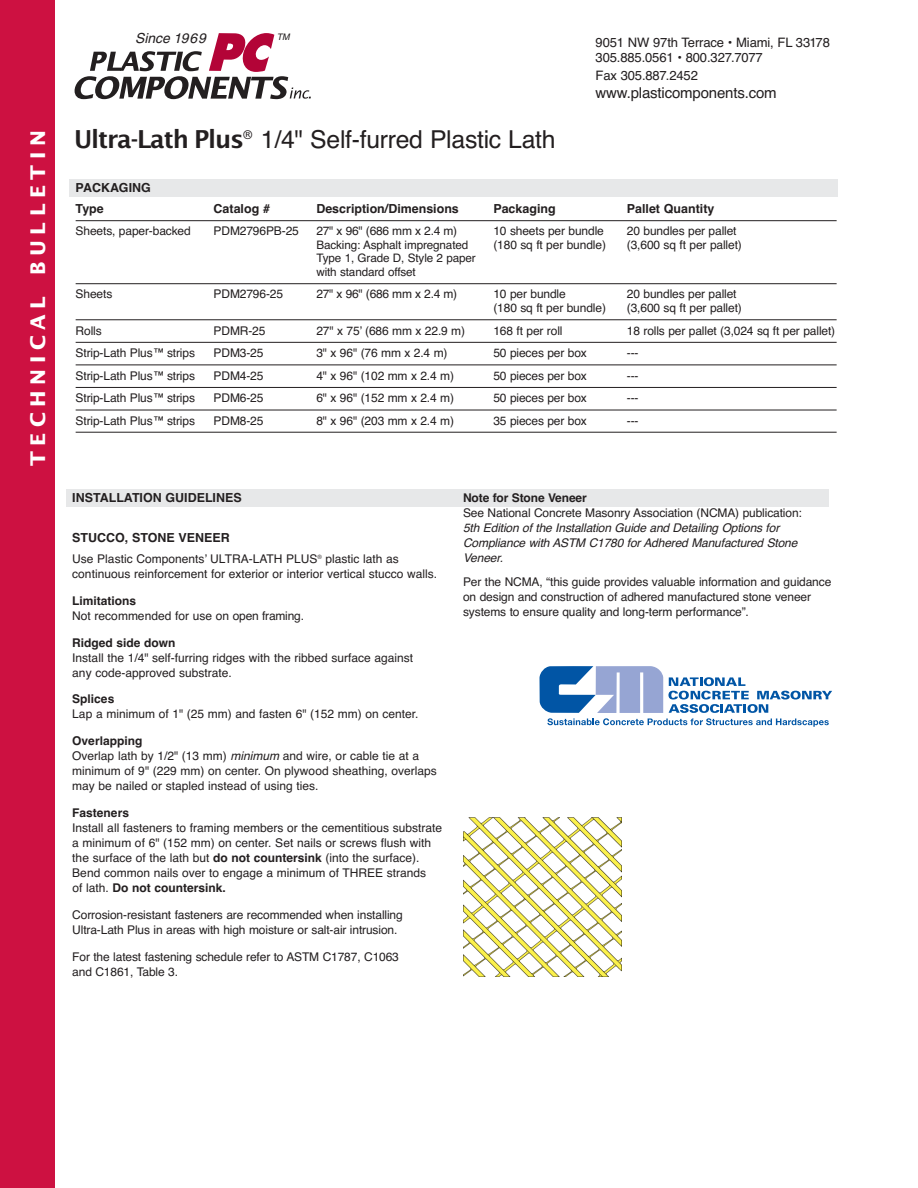
<style>
.page{position:relative;width:918px;height:1188px;background:#fff}
.page>*{position:absolute;margin:0;border:0;box-sizing:border-box;transform-origin:0 0}
.t1{font:24.75px "Helvetica";letter-spacing:-.01em;color:#231f20}
.t2{font:700 20.25px "Lucida Sans";letter-spacing:.275em;color:#fff}
.t3{font:15px "Helvetica";letter-spacing:-.01em;color:#231f20}
.t4{font:italic 13.8px "Helvetica";color:#231f20}
.t5{font:13.05px/15.6px "Helvetica";letter-spacing:-.01em;color:#231f20}
.t6{font:700 12.45px/21px "Helvetica";color:#231f20}
.t7{font:12px/15px "Helvetica";letter-spacing:-.01em;color:#231f20}
.t8{font:italic 12px/15px "Helvetica";letter-spacing:-.01em;color:#231f20}
.t9{font:700 12px "Helvetica";color:#231f20}
.t10{font:11.7px/13.5px "Helvetica";letter-spacing:-.01em;color:#231f20}
.t11{font:italic 9px "Helvetica";color:#231f20}
.s1{font-family:"Lucida Sans";font-weight:600}
.s2{font-weight:700}
.s3{font-style:italic}
</style>
<div class="page">
<div style="left:0;top:0;width:55px;height:1188px;background:#cd1141"></div>
<svg style="left:75px;top:33px;width:236px;height:66px"></svg>
<div style="left:66px;top:489px;width:762px;height:18px;background:#e7e8e9"></div>
<div style="left:69px;top:179px;width:769px;height:18px;background:#e7e8e9"></div>
<hr style="left:76px;top:220px;width:761px;height:1px;background:#231f20">
<hr style="left:76px;top:283px;width:761px;height:1px;background:#231f20">
<hr style="left:76px;top:319px;width:761px;height:1px;background:#231f20">
<hr style="left:76px;top:342px;width:761px;height:1px;background:#231f20">
<hr style="left:76px;top:365px;width:761px;height:1px;background:#231f20">
<hr style="left:76px;top:387px;width:761px;height:1px;background:#231f20">
<hr style="left:76px;top:410px;width:761px;height:1px;background:#231f20">
<hr style="left:76px;top:432px;width:761px;height:1px;background:#231f20">
<img style="left:463px;top:818px;width:159px;height:158px">
<svg style="left:540px;top:666px;width:292px;height:61px"></svg>
<h2 class="t2" style="left:30px;top:466px;width:337px;rotate:-90deg">TECHNICAL BULLETIN</h2>
<p class="t4" style="left:135px;top:33px;width:72px">Since 1969</p>
<p class="t11" style="left:277px;top:32px;width:14px">TM</p>
<h1 class="t1" style="left:74px;top:125px;width:483px"><span class="s1">Ultra-Lath Plus</span><sup>®</sup> 1/4" Self-furred Plastic Lath</h1>
<p class="t5" style="left:596px;top:34px;width:236px">9051 NW 97th Terrace • Miami, FL 33178<br>305.885.0561 • 800.327.7077</p>
<p class="t5" style="left:596px;top:67px;width:104px">Fax 305.887.2452</p>
<p class="t3" style="left:596px;top:84px;width:183px">www.plasticomponents.com</p>
<p class="t6" style="left:76px;top:177px;width:77px">PACKAGING<br>Type</p>
<p class="t6" style="left:214px;top:198px;width:58px">Catalog #</p>
<p class="t6" style="left:316px;top:198px;width:144px">Description/Dimensions</p>
<p class="t6" style="left:493px;top:198px;width:64px">Packaging</p>
<p class="t6" style="left:627px;top:198px;width:89px">Pallet Quantity</p>
<p class="t7" style="left:76px;top:224px;width:117px">Sheets, paper-backed</p>
<p class="t7" style="left:214px;top:224px;width:87px">PDM2796PB-25</p>
<p class="t7" style="left:316px;top:224px;width:142px">27" x 96" (686 mm x 2.4 m)</p>
<p class="t7" style="left:493px;top:224px;width:112px">10 sheets per bundle</p>
<p class="t7" style="left:627px;top:224px;width:111px">20 bundles per pallet</p>
<p class="t10" style="left:316px;top:238px;width:153px">Backing: Asphalt impregnated</p>
<p class="t7" style="left:493px;top:237px;width:114px">(180 sq ft per bundle)</p>
<p class="t7" style="left:627px;top:237px;width:116px">(3,600 sq ft per pallet)</p>
<p class="t10" style="left:316px;top:252px;width:161px">Type 1, Grade D, Style 2 paper with standard offset</p>
<p class="t7" style="left:76px;top:287px;width:38px">Sheets</p>
<p class="t7" style="left:214px;top:287px;width:71px">PDM2796-25</p>
<p class="t7" style="left:316px;top:287px;width:142px">27" x 96" (686 mm x 2.4 m)</p>
<p class="t7" style="left:493px;top:287px;width:74px">10 per bundle</p>
<p class="t7" style="left:627px;top:287px;width:111px">20 bundles per pallet</p>
<p class="t7" style="left:493px;top:300px;width:114px">(180 sq ft per bundle)</p>
<p class="t7" style="left:627px;top:300px;width:116px">(3,600 sq ft per pallet)</p>
<p class="t7" style="left:76px;top:323px;width:28px">Rolls</p>
<p class="t7" style="left:214px;top:323px;width:53px">PDMR-25</p>
<p class="t7" style="left:316px;top:323px;width:150px">27" x 75’ (686 mm x 22.9 m)</p>
<p class="t7" style="left:493px;top:323px;width:71px">168 ft per roll</p>
<p class="t7" style="left:627px;top:323px;width:210px">18 rolls per pallet (3,024 sq ft per pallet)</p>
<p class="t7" style="left:76px;top:345px;width:121px">Strip-Lath Plus™ strips</p>
<p class="t7" style="left:214px;top:345px;width:51px">PDM3-25</p>
<p class="t7" style="left:316px;top:345px;width:133px">3" x 96" (76 mm x 2.4 m)</p>
<p class="t7" style="left:493px;top:345px;width:95px">50 pieces per box</p>
<p class="t7" style="left:627px;top:345px;width:13px">---</p>
<p class="t7" style="left:76px;top:368px;width:121px">Strip-Lath Plus™ strips</p>
<p class="t7" style="left:214px;top:368px;width:51px">PDM4-25</p>
<p class="t7" style="left:316px;top:368px;width:139px">4" x 96" (102 mm x 2.4 m)</p>
<p class="t7" style="left:493px;top:368px;width:95px">50 pieces per box</p>
<p class="t7" style="left:627px;top:368px;width:13px">---</p>
<p class="t7" style="left:76px;top:391px;width:121px">Strip-Lath Plus™ strips</p>
<p class="t7" style="left:214px;top:391px;width:51px">PDM6-25</p>
<p class="t7" style="left:316px;top:391px;width:139px">6" x 96" (152 mm x 2.4 m)</p>
<p class="t7" style="left:493px;top:391px;width:95px">50 pieces per box</p>
<p class="t7" style="left:627px;top:391px;width:13px">---</p>
<p class="t7" style="left:76px;top:413px;width:121px">Strip-Lath Plus™ strips</p>
<p class="t7" style="left:214px;top:413px;width:51px">PDM8-25</p>
<p class="t7" style="left:316px;top:413px;width:139px">8" x 96" (203 mm x 2.4 m)</p>
<p class="t7" style="left:493px;top:413px;width:95px">35 pieces per box</p>
<p class="t7" style="left:627px;top:413px;width:13px">---</p>
<p class="t6" style="left:72px;top:488px;width:171px">INSTALLATION GUIDELINES</p>
<p class="t6" style="left:72px;top:527px;width:159px">STUCCO, STONE VENEER</p>
<p class="t7" style="left:72px;top:551px;width:366px">Use Plastic Components’ ULTRA-LATH PLUS<sup>®</sup> plastic lath as continuous reinforcement for exterior or interior vertical stucco walls.</p>
<p class="t9" style="left:72px;top:594px;width:66px">Limitations</p>
<p class="t7" style="left:72px;top:608px;width:233px">Not recommended for use on open framing.</p>
<p class="t9" style="left:72px;top:635px;width:105px">Ridged side down</p>
<p class="t7" style="left:72px;top:650px;width:342px">Install the 1/4" self-furring ridges with the ribbed surface against any code-approved substrate.</p>
<p class="t9" style="left:72px;top:692px;width:44px">Splices</p>
<p class="t7" style="left:72px;top:707px;width:348px">Lap a minimum of 1" (25 mm) and fasten 6" (152 mm) on center.</p>
<p class="t7" style="left:72px;top:734px;width:366px"><span class="s2">Overlapping<br></span>Overlap lath by 1/2" (13 mm) <span class="s3">minimum</span> and wire, or cable tie at a minimum of 9" (229 mm) on center. On plywood sheathing, overlaps may be nailed or stapled instead of using ties.</p>
<p class="t9" style="left:72px;top:806px;width:58px">Fasteners</p>
<p class="t7" style="left:72px;top:821px;width:371px">Install all fasteners to framing members or the cementitious substrate a minimum of 6" (152 mm) on center. Set nails or screws flush with the surface of the lath but <span class="s2">do not countersink</span> (into the surface).<br>Bend common nails over to engage a minimum of THREE strands<br>of lath. <span class="s2">Do not countersink.</span></p>
<p class="t7" style="left:72px;top:907px;width:332px">Corrosion-resistant fasteners are recommended when installing<br>Ultra-Lath Plus in areas with high moisture or salt-air intrusion.</p>
<p class="t7" style="left:72px;top:949px;width:328px">For the latest fastening schedule refer to ASTM C1787, C1063 and C1861, Table 3.</p>
<p class="t9" style="left:463px;top:491px;width:125px">Note for Stone Veneer</p>
<p class="t7" style="left:463px;top:505px;width:340px">See National Concrete Masonry Association (NCMA) publication:</p>
<p class="t8" style="left:463px;top:520px;width:336px">5th Edition of the Installation Guide and Detailing Options for<br>Compliance with ASTM C1780 for Adhered Manufactured Stone<br>Veneer.</p>
<p class="t7" style="left:463px;top:575px;width:370px">Per the NCMA, “this guide provides valuable information and guidance on design and construction of adhered manufactured stone veneer systems to ensure quality and long-term performance”.</p>
</div>
